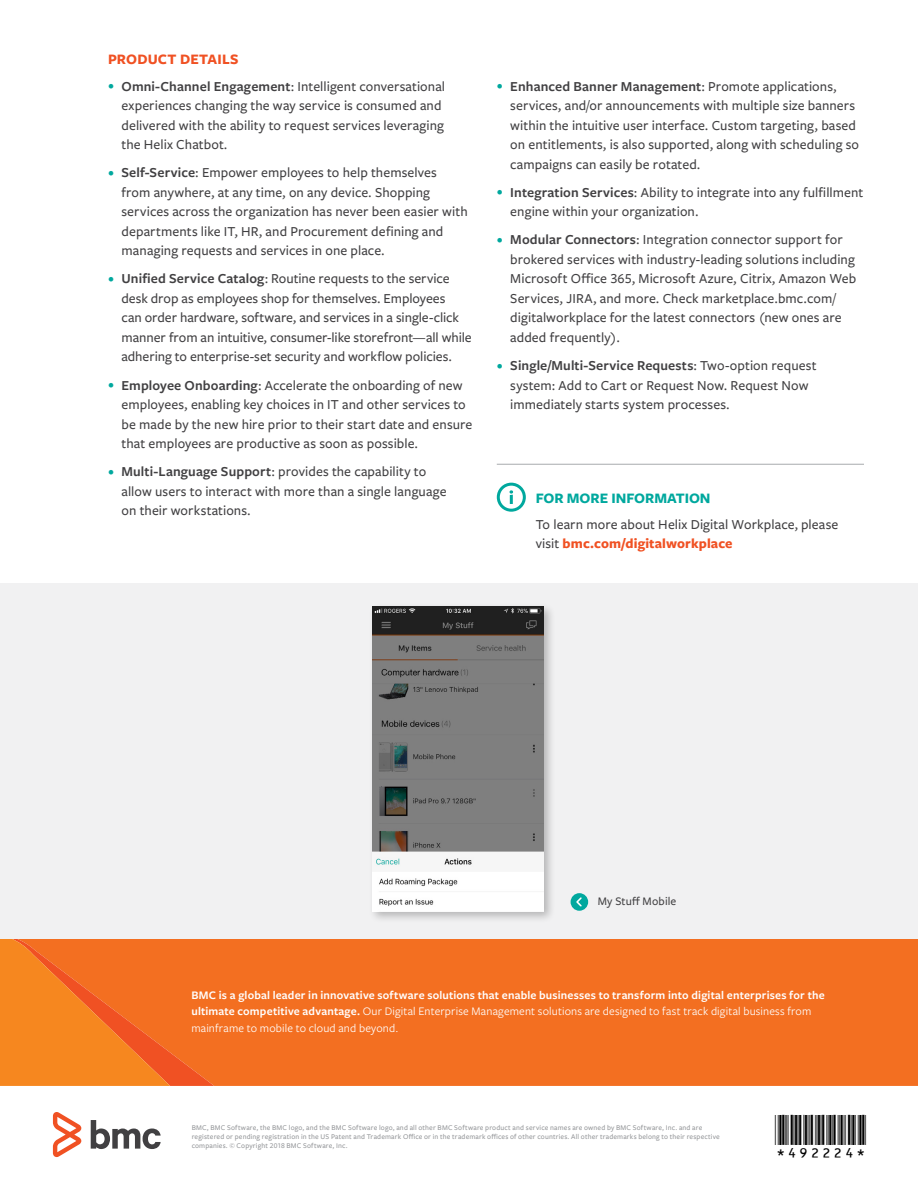
<style>
.page{position:relative;width:918px;height:1188px;background:#fff}
.page>*{position:absolute;margin:0;border:0;box-sizing:border-box;transform-origin:0 0}
.t1{font:30px "BC39 HI Tall HR";letter-spacing:-.005em;color:#000}
.t2{font:700 15px "Freight Sans Pro";letter-spacing:-.005em;color:#00a89e}
.t3{font:700 15px "Freight Sans Pro";letter-spacing:.01em;color:#f05123}
.t4{font:500 14.25px/19.5px "Freight Sans Pro";letter-spacing:.005em;color:#414042}
.t5{font:600 12px/16.5px "Freight Sans Pro";letter-spacing:.015em;color:#fff}
.t6{font:500 12px/16.5px "Freight Sans Pro";letter-spacing:.015em;color:#fff}
.t7{font:500 12px "Freight Sans Pro";letter-spacing:.01em;color:#414042}
.t8{font:500 7.5px/9px "Freight Sans Pro";letter-spacing:.02em;color:#939598}
.s1{font-weight:600;font-size:12px;color:#00a89e}
.s2{font-weight:600}
.s3{font-weight:700;color:#f05123}
.s4{font-weight:400}
</style>
<div class="page">
<svg style="left:91px;top:1120px;width:70px;height:29px"></svg>
<svg style="left:53px;top:1112px;width:28px;height:45px"></svg>
<div style="left:214px;top:939px;width:704px;height:147px;background:#f36f21"></div>
<svg style="left:0;top:939px;width:214px;height:147px;background:#f37620"></svg>
<div style="left:0;top:583px;width:918px;height:356px;background:#f1f1f2"></div>
<div style="left:497px;top:483px;width:29px;height:29px;border:3px solid #00a89e;border-radius:50%"></div>
<svg style="left:510px;top:490px;width:3px;height:14px"></svg>
<hr style="left:497px;top:464px;width:367px;height:1px;background:#a8aaad">
<div style="left:368px;top:603px;width:188px;height:321px;background:#000;opacity:.25"></div>
<img style="left:373px;top:607px;width:171px;height:305px">
<div style="left:571px;top:893px;width:17px;height:18px;background:#00a89e;border-radius:50%"></div>
<svg style="left:576px;top:897px;width:6px;height:10px"></svg>
<p class="t3" style="left:108px;top:49px;width:132px">PRODUCT DETAILS</p>
<p class="t4" style="left:122px;top:76px;width:325px;text-indent:-14px"><span class="s1">•</span> <span class="s2">Omni-Channel Engagement</span>: Intelligent conversational experiences changing the way service is consumed and delivered with the ability to request services leveraging the Helix Chatbot.</p>
<p class="t4" style="left:122px;top:162px;width:348px;text-indent:-14px"><span class="s1">•</span> <span class="s2">Self-Service</span>: Empower employees to help themselves from anywhere, at any time, on any device. Shopping services across the organization has never been easier with departments like IT, HR, and Procurement defining and managing requests and services in one place.</p>
<p class="t4" style="left:122px;top:269px;width:352px;text-indent:-14px"><span class="s1">•</span> <span class="s2">Unified Service Catalog</span>: Routine requests to the service desk drop as employees shop for themselves. Employees<br>can order hardware, software, and services in a single-click manner from an intuitive, consumer-like storefront—all while adhering to enterprise-set security and workflow policies.</p>
<p class="t4" style="left:122px;top:375px;width:352px;text-indent:-14px"><span class="s1">•</span> <span class="s2">Employee Onboarding</span>: Accelerate the onboarding of new employees, enabling key choices in IT and other services to be made by the new hire prior to their start date and ensure that employees are productive as soon as possible.</p>
<p class="t4" style="left:122px;top:461px;width:327px;text-indent:-14px"><span class="s1">•</span> <span class="s2">Multi-Language Support</span>: provides the capability to allow users to interact with more than a single language on their workstations.</p>
<p class="t4" style="left:510px;top:76px;width:350px;text-indent:-14px"><span class="s1">•</span> <span class="s2">Enhanced Banner Management</span>: Promote applications, services, and/or announcements with multiple size banners within the intuitive user interface. Custom targeting, based on entitlements, is also supported, along with scheduling so campaigns can easily be rotated.</p>
<p class="t4" style="left:510px;top:182px;width:355px;text-indent:-14px"><span class="s1">•</span> <span class="s2">Integration Services</span>: Ability to integrate into any fulfillment engine within your organization.</p>
<p class="t4" style="left:510px;top:230px;width:348px;text-indent:-14px"><span class="s1">•</span> <span class="s2">Modular Connectors</span>: Integration connector support for brokered services with industry-leading solutions including Microsoft Office 365, Microsoft Azure, Citrix, Amazon Web Services, JIRA, and more. Check marketplace.bmc.com/ digitalworkplace for the latest connectors (new ones are added frequently).</p>
<p class="t4" style="left:510px;top:355px;width:308px;text-indent:-14px"><span class="s1">•</span> <span class="s2">Single/Multi-Service Requests</span>: Two-option request system: Add to Cart or Request Now. Request Now immediately starts system processes.</p>
<p class="t2" style="left:536px;top:487px;width:176px">FOR MORE INFORMATION</p>
<p class="t4" style="left:536px;top:514px;width:304px">To learn more about Helix Digital Workplace, please visit <span class="s3">bmc.com/digitalworkplace</span></p>
<p class="t7" style="left:598px;top:893px;width:80px">My Stuff Mobile</p>
<p class="t5" style="left:191px;top:986px;width:635px">BMC is a global leader in innovative software solutions that enable businesses to transform into digital enterprises for the ultimate competitive advantage. <span class="s4">Our Digital Enterprise Management solutions are designed to fast track digital business from mainframe to mobile to cloud and beyond.</span></p>
<p class="t6" style="left:216px;top:988px;width:581px">services. From mainframe to cloud to mobile, we pair igh-speed dig tal innovation with robust IT industrialization— allowing our customers o provide amazing use experiences wi h op mized IT performance, cost, compliance, and</p>
<p class="t8" style="left:192px;top:1123px;width:530px">BMC, BMC Software, the BMC logo, and the BMC Software logo, and all other BMC Software product and service names are owned by BMC Software, Inc. and are registered or pending registration in the US Patent and Trademark Office or in the trademark offices of other countries. All other trademarks belong to their respective companies. © Copyright 2018 BMC Software, Inc.</p>
<h1 class="t1" style="left:775px;top:1107px;width:93px">*492224*</h1>
</div>
